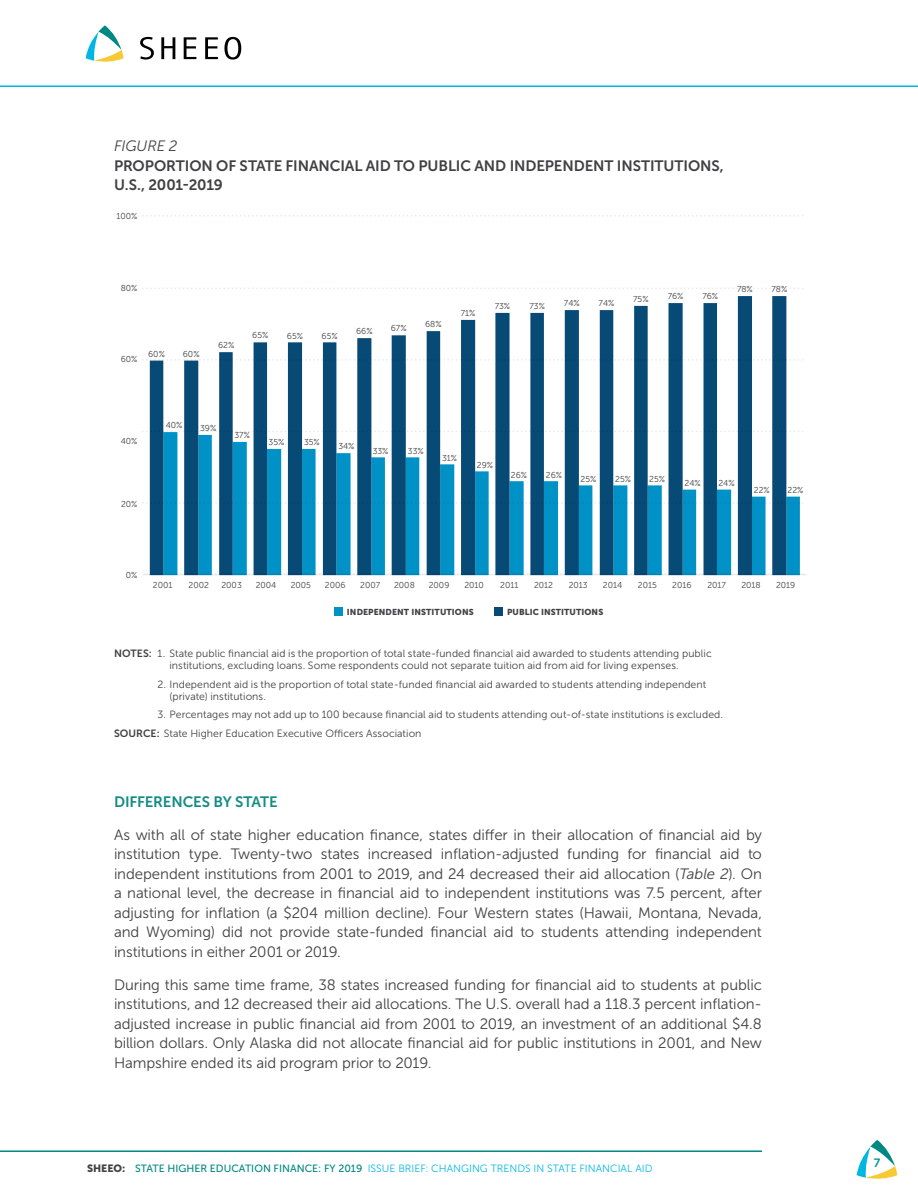
<style>
.page{position:relative;width:918px;height:1188px;background:#fff}
.page>*{position:absolute;margin:0;border:0;box-sizing:border-box;transform-origin:0 0}
.Body{font:15px/19.5px "Museo Sans 300";letter-spacing:-.01em;color:#414042;text-align:justify}
.Figures_Title{font:15px/19.5px "Museo Sans 700";letter-spacing:-.01em;color:#414042}
.Body-2{font:15px "Museo Sans 700";letter-spacing:-.01em;color:#148c86}
.Figures_No{font:italic 15px "Museo Sans 300";letter-spacing:-.005em;color:#414042}
.t1{font:12px "Museo Sans 700";color:#009590}
.NOTES{font:10.5px/12px "Museo Sans 300";letter-spacing:.005em;color:#414042}
.t2{font:10.5px "Museo Sans 300";color:#00b7e3}
.t3{font:8.55px "Museo Sans 300";color:#414042}
.t4{font:8.55px "Museo Sans 900";letter-spacing:.01em;color:#414042}
.s1{font-family:"Museo Sans 700"}
.s2{font-style:italic}
.s3{font-family:"Museo Sans 900";color:#414042}
.s4{font-family:"Museo Sans 500";color:#008882}
</style>
<div class="page">
<hr style="left:0;top:1150px;width:762px;height:2px;background:#008882">
<svg style="left:86px;top:25px;width:38px;height:37px"></svg>
<svg style="left:140px;top:37px;width:14px;height:23px"></svg>
<svg style="left:161px;top:37px;width:14px;height:22px"></svg>
<svg style="left:184px;top:37px;width:12px;height:22px"></svg>
<svg style="left:205px;top:37px;width:13px;height:22px"></svg>
<svg style="left:224px;top:37px;width:17px;height:23px"></svg>
<svg style="left:857px;top:1140px;width:40px;height:39px"></svg>
<hr style="left:0;top:85px;width:918px;height:2px;background:#00b7e3">
<hr style="left:143px;top:574px;width:663px;height:1px;background:#e9e9ea">
<svg style="left:143px;top:215px;width:660px;height:1px"></svg>
<svg style="left:146px;top:359px;width:657px;height:2px"></svg>
<svg style="left:143px;top:288px;width:660px;height:1px"></svg>
<svg style="left:150px;top:296px;width:636px;height:279px"></svg>
<svg style="left:163px;top:432px;width:637px;height:143px"></svg>
<div style="left:494px;top:607px;width:9px;height:9px;background:#064a75"></div>
<div style="left:334px;top:607px;width:9px;height:9px;background:#0092c7"></div>
<p class="Figures_No" style="left:114px;top:138px;width:65px">FIGURE 2</p>
<p class="Figures_Title" style="left:114px;top:156px;width:611px">PROPORTION OF STATE FINANCIAL AID TO PUBLIC AND INDEPENDENT INSTITUTIONS,<br>U.S., 2001-2019</p>
<p class="t3" style="left:117px;top:212px;width:22px">100%</p>
<p class="t3" style="left:121px;top:283px;width:18px">80%</p>
<p class="t3" style="left:121px;top:355px;width:18px">60%</p>
<p class="t3" style="left:148px;top:349px;width:18px">60%</p>
<p class="t3" style="left:183px;top:349px;width:18px">60%</p>
<p class="t3" style="left:218px;top:341px;width:18px">62%</p>
<p class="t3" style="left:252px;top:331px;width:18px">65%</p>
<p class="t3" style="left:287px;top:331px;width:18px">65%</p>
<p class="t3" style="left:322px;top:331px;width:18px">65%</p>
<p class="t3" style="left:356px;top:327px;width:18px">66%</p>
<p class="t3" style="left:391px;top:324px;width:17px">67%</p>
<p class="t3" style="left:425px;top:320px;width:18px">68%</p>
<p class="t3" style="left:461px;top:309px;width:16px">71%</p>
<p class="t3" style="left:495px;top:302px;width:17px">73%</p>
<p class="t3" style="left:529px;top:302px;width:17px">73%</p>
<p class="t3" style="left:564px;top:299px;width:17px">74%</p>
<p class="t3" style="left:599px;top:299px;width:17px">74%</p>
<p class="t3" style="left:633px;top:295px;width:17px">75%</p>
<p class="t3" style="left:668px;top:292px;width:17px">76%</p>
<p class="t3" style="left:702px;top:292px;width:17px">76%</p>
<p class="t3" style="left:737px;top:285px;width:17px">78%</p>
<p class="t3" style="left:771px;top:285px;width:17px">78%</p>
<p class="t3" style="left:121px;top:436px;width:18px">40%</p>
<p class="t3" style="left:121px;top:499px;width:18px">20%</p>
<p class="t3" style="left:166px;top:421px;width:18px">40%</p>
<p class="t3" style="left:200px;top:424px;width:18px">39%</p>
<p class="t3" style="left:234px;top:431px;width:17px">37%</p>
<p class="t3" style="left:269px;top:438px;width:17px">35%</p>
<p class="t3" style="left:304px;top:438px;width:17px">35%</p>
<p class="t3" style="left:338px;top:442px;width:18px">34%</p>
<p class="t3" style="left:373px;top:446px;width:17px">33%</p>
<p class="t3" style="left:408px;top:446px;width:17px">33%</p>
<p class="t3" style="left:442px;top:453px;width:17px">31%</p>
<p class="t3" style="left:477px;top:460px;width:18px">29%</p>
<p class="t3" style="left:511px;top:470px;width:18px">26%</p>
<p class="t3" style="left:546px;top:470px;width:18px">26%</p>
<p class="t3" style="left:581px;top:474px;width:17px">25%</p>
<p class="t3" style="left:615px;top:474px;width:17px">25%</p>
<p class="t3" style="left:649px;top:474px;width:17px">25%</p>
<p class="t3" style="left:685px;top:478px;width:18px">24%</p>
<p class="t3" style="left:718px;top:478px;width:18px">24%</p>
<p class="t3" style="left:754px;top:485px;width:17px">22%</p>
<p class="t3" style="left:788px;top:485px;width:17px">22%</p>
<p class="t3" style="left:126px;top:571px;width:13px">0%</p>
<p class="t3" style="left:153px;top:580px;width:21px">2001</p>
<p class="t3" style="left:189px;top:580px;width:22px">2002</p>
<p class="t3" style="left:221px;top:580px;width:22px">2003</p>
<p class="t3" style="left:256px;top:580px;width:22px">2004</p>
<p class="t3" style="left:291px;top:580px;width:22px">2005</p>
<p class="t3" style="left:325px;top:580px;width:22px">2006</p>
<p class="t3" style="left:360px;top:580px;width:22px">2007</p>
<p class="t3" style="left:394px;top:580px;width:22px">2008</p>
<p class="t3" style="left:429px;top:580px;width:22px">2009</p>
<p class="t3" style="left:464px;top:580px;width:21px">2010</p>
<p class="t3" style="left:500px;top:580px;width:20px">2011</p>
<p class="t3" style="left:534px;top:580px;width:21px">2012</p>
<p class="t3" style="left:569px;top:580px;width:21px">2013</p>
<p class="t3" style="left:603px;top:580px;width:21px">2014</p>
<p class="t3" style="left:638px;top:580px;width:21px">2015</p>
<p class="t3" style="left:672px;top:580px;width:21px">2016</p>
<p class="t3" style="left:707px;top:580px;width:20px">2017</p>
<p class="t3" style="left:741px;top:580px;width:21px">2018</p>
<p class="t3" style="left:776px;top:580px;width:21px">2019</p>
<p class="t4" style="left:347px;top:607px;width:128px">INDEPENDENT INSTITUTIONS</p>
<p class="t4" style="left:507px;top:607px;width:98px">PUBLIC INSTITUTIONS</p>
<p class="NOTES" style="left:170px;top:647px;width:544px;text-indent:-56px"><span class="s1">NOTES:</span> 1. State public financial aid is the proportion of total state-funded financial aid awarded to students attending public institutions, excluding loans. Some respondents could not separate tuition aid from aid for living expenses.</p>
<p class="NOTES" style="left:170px;top:678px;width:538px;text-indent:-12px">2. Independent aid is the proportion of total state-funded financial aid awarded to students attending independent (private) institutions.</p>
<p class="NOTES" style="left:158px;top:709px;width:567px">3. Percentages may not add up to 100 because financial aid to students attending out-of-state institutions is excluded.</p>
<p class="NOTES" style="left:114px;top:727px;width:309px"><span class="s1">SOURCE:</span> State Higher Education Executive Officers Association</p>
<p class="Body-2" style="left:114px;top:793px;width:165px">DIFFERENCES BY STATE</p>
<p class="Body" style="left:114px;top:825px;width:650px">As with all of state higher education finance, states differ in their allocation of financial aid by institution type. Twenty-two states increased inflation-adjusted funding for financial aid to independent institutions from 2001 to 2019, and 24 decreased their aid allocation (<span class="s2">Table 2</span>). On a national level, the decrease in financial aid to independent institutions was 7.5 percent, after adjusting for inflation (a $204 million decline). Four Western states (Hawaii, Montana, Nevada, and Wyoming) did not provide state-funded financial aid to students attending independent institutions in either 2001 or 2019.</p>
<p class="Body" style="left:114px;top:975px;width:650px">During this same time frame, 38 states increased funding for financial aid to students at public institutions, and 12 decreased their aid allocations. The U.S. overall had a 118.3 percent inflation&shy;adjusted increase in public financial aid from 2001 to 2019, an investment of an additional $4.8 billion dollars. Only Alaska did not allocate financial aid for public institutions in 2001, and New Hampshire ended its aid program prior to 2019.</p>
<p class="t2" style="left:87px;top:1163px;width:567px"><span class="s3">SHEEO:</span> <span class="s4">STATE HIGHER EDUCATION FINANCE: FY 2019</span> ISSUE BRIEF: CHANGING TRENDS IN STATE FINANCIAL AID</p>
<p class="t1" style="left:874px;top:1156px;width:8px">7</p>
</div>
